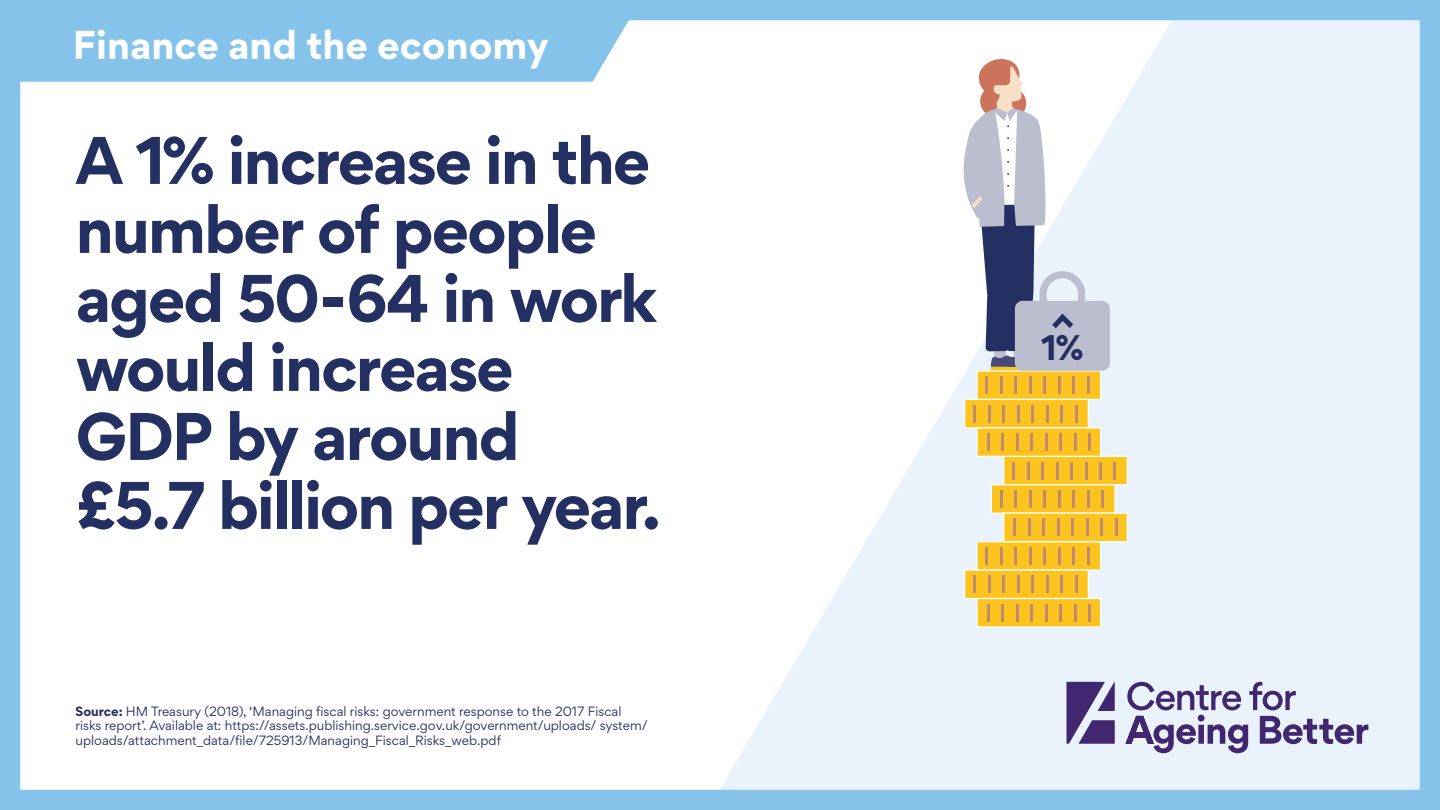
<style>
.page{position:relative;width:1440px;height:810px;background:#fff}
.page>*{position:absolute;margin:0;border:0;box-sizing:border-box;transform-origin:0 0}
.t1{font:700 60px/69px "Gordita";letter-spacing:-.035em;color:#242f62}
.t2{font:700 36px "Gordita";color:#fff}
.t3{font:700 31.8px "Gordita";color:#242f62}
.t4{font:12px/14.2px "Gordita";color:#242f62}
.s1{font-weight:700}
</style>
<div class="page">
<svg style="left:720px;top:21px;width:699px;height:768px;fill:#eaf3fc"></svg>
<div style="left:0;top:0;width:1440px;height:810px;border:20px solid #86c3eb"></div>
<svg style="left:1066px;top:682px;width:49px;height:62px;background:#6e5e95"></svg>
<svg style="left:1126px;top:682px;width:242px;height:71px;background:#b9b9d4"></svg>
<div style="left:10px;top:0;width:632px;height:82px;background:#86c3eb"></div>
<svg style="left:956px;top:52px;width:172px;height:576px"></svg>
<h2 class="t2" style="left:73px;top:16px;width:477px">Finance and the economy</h2>
<h1 class="t1" style="left:76px;top:125px;width:587px">A 1% increase in the number of people aged 50-64 in work would increase<br>GDP by around £5.7 billion per year.</h1>
<p class="t4" style="left:76px;top:704px;width:574px"><span class="s1">Source:</span> HM Treasury (2018), ‘Managing fiscal risks: government response to the 2017 Fiscal risks report’. Available at: https://assets.publishing.service.gov.uk/government/uploads/ system/ uploads/attachment_data/file/725913/Managing_Fiscal_Risks_web.pdf</p>
<h3 class="t3" style="left:1041px;top:322px;width:44px">1%</h3>
</div>
